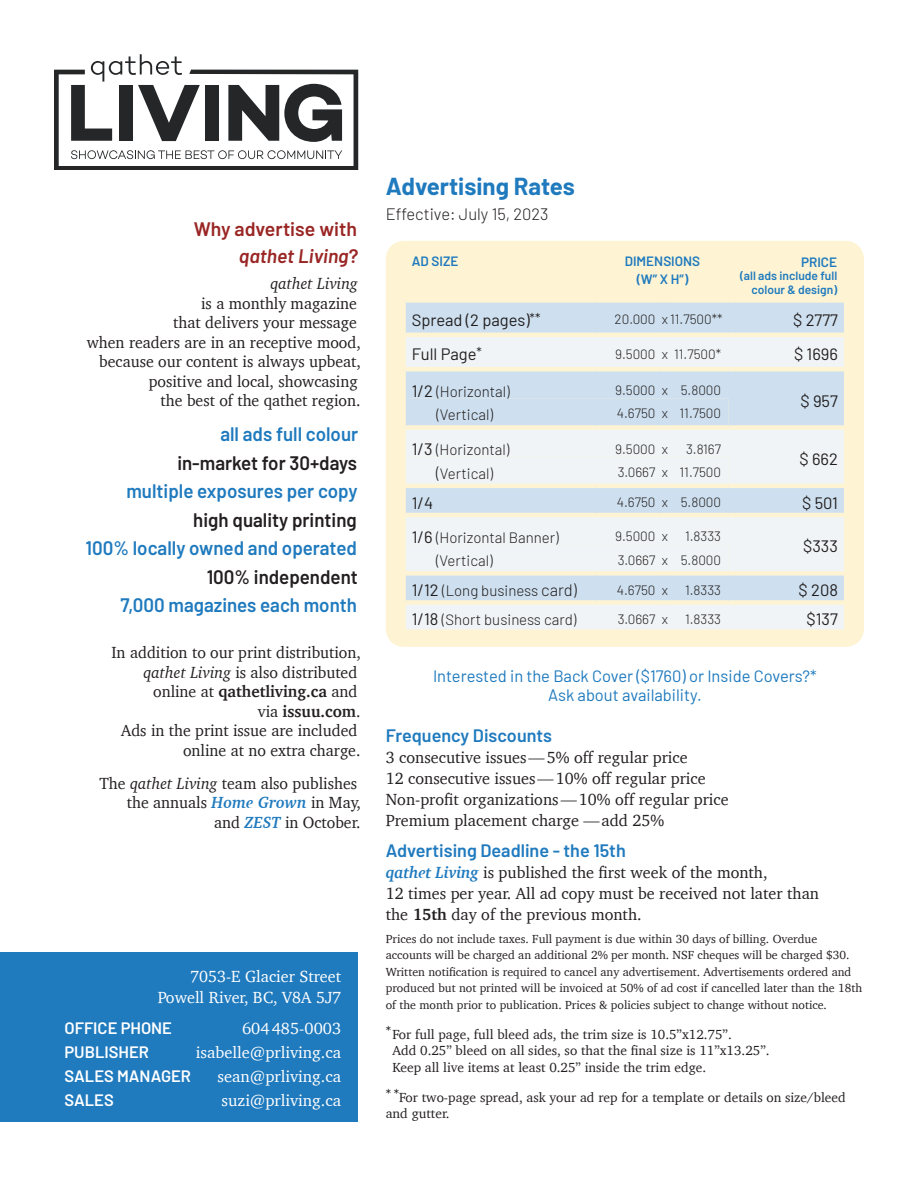
<style>
.page{position:relative;width:918px;height:1188px;background:#fff}
.page>*{position:absolute;margin:0;border:0;box-sizing:border-box;transform-origin:0 0}
.t1{font:700 24px "Barlow";color:#1f7abe}
.t2{font:600 19.5px "Barlow";color:#1f7abe;scale:.96 1}
.t3{font:600 19.5px "Barlow";color:#231f20;scale:.96 1}
.t4{font:600 19.5px/27px "Barlow";color:#992624;text-align:right}
.t5{font:600 18px "Barlow";color:#1f7abe}
.t6{font:16.5px/19.5px "Charter";color:#231f20;text-align:right;scale:.96 1}
.t7{font:16.5px/21px "Charter";color:#231f20}
.t8{font:16.5px/21px "Charter";color:#fff;text-align:right}
.t9{font:16.5px/19.5px "Barlow";color:#1f7abe;text-align:center}
.t10{font:16.5px "Barlow";color:#231f20}
.t11{font:600 16.5px "Barlow";color:#fff}
.t12{font:300 16.5px "Barlow";color:#231f20}
.t13{font:italic 16.5px "Charter";color:#231f20;scale:.96 1}
.t14{font:300 15px "Barlow";color:#231f20}
.t15{font:13.5px/16.5px "Charter";color:#231f20}
.t16{font:300 13.5px "Barlow";color:#231f20}
.t17{font:600 13.5px/18px "Barlow";color:#1f7abe;text-align:center}
.t18{font:12px/16.5px "Charter";color:#231f20}
.t19{font:600 12px/13.5px "Barlow";color:#1f7abe;text-align:right}
.s1{font-style:italic}
.s2{font-weight:700}
.s3{font-weight:700;font-style:italic;color:#1f7abe}
.s4{font-weight:400;font-size:16.5px}
.s5{font-size:16.5px}
</style>
<div class="page">
<div style="left:386px;top:241px;width:478px;height:406px;background:#fef4d4;border-radius:18px"></div>
<div style="left:0;top:953px;width:358px;height:169px;background:#1f7abe"></div>
<div style="left:406px;top:303px;width:438px;height:30px;background:#cee0ef"></div>
<svg style="left:406px;top:337px;width:438px;height:61px;background:#e0eaf2"></svg>
<div style="left:406px;top:398px;width:438px;height:27px;background:#cee0ef"></div>
<svg style="left:406px;top:430px;width:438px;height:199px;background:#e6eef3"></svg>
<hr style="left:406px;top:513px;width:190px;height:4px;background:#fef4d4">
<hr style="left:596px;top:513px;width:64px;height:4px;background:#fef4d4">
<hr style="left:660px;top:513px;width:10px;height:4px;background:#fef4d4">
<hr style="left:670px;top:513px;width:59px;height:4px;background:#fef4d4">
<hr style="left:729px;top:513px;width:115px;height:4px;background:#fef4d4">
<div style="left:406px;top:571px;width:190px;height:5px;background:#fef4d4"></div>
<div style="left:596px;top:571px;width:64px;height:5px;background:#fef4d4"></div>
<div style="left:660px;top:571px;width:10px;height:5px;background:#fef4d4"></div>
<div style="left:670px;top:571px;width:59px;height:5px;background:#fef4d4"></div>
<div style="left:729px;top:571px;width:115px;height:5px;background:#fef4d4"></div>
<div style="left:406px;top:600px;width:190px;height:5px;background:#fef4d4"></div>
<div style="left:596px;top:600px;width:64px;height:5px;background:#fef4d4"></div>
<div style="left:660px;top:600px;width:10px;height:5px;background:#fef4d4"></div>
<div style="left:670px;top:600px;width:59px;height:5px;background:#fef4d4"></div>
<div style="left:729px;top:600px;width:115px;height:5px;background:#fef4d4"></div>
<hr style="left:406px;top:484px;width:190px;height:4px;background:#fef4d4">
<hr style="left:596px;top:484px;width:64px;height:4px;background:#fef4d4">
<hr style="left:660px;top:484px;width:10px;height:4px;background:#fef4d4">
<hr style="left:670px;top:484px;width:59px;height:4px;background:#fef4d4">
<hr style="left:729px;top:484px;width:115px;height:4px;background:#fef4d4">
<hr style="left:406px;top:367px;width:190px;height:4px;background:#fef4d4">
<hr style="left:596px;top:367px;width:64px;height:4px;background:#fef4d4">
<hr style="left:660px;top:367px;width:10px;height:4px;background:#fef4d4">
<hr style="left:670px;top:367px;width:59px;height:4px;background:#fef4d4">
<hr style="left:729px;top:367px;width:115px;height:4px;background:#fef4d4">
<svg style="left:54px;top:54px;width:304px;height:115px"></svg>
<p class="t4" style="left:194px;top:214px;width:166px">Why advertise with <span class="s1">qathet Living</span>?</p>
<p class="t13" style="left:270px;top:270px;width:93px">qathet Living</p>
<p class="t6" style="left:87px;top:293px;width:287px">is a monthly magazine<br>that delivers your message<br>when readers are in an receptive mood, because our content is always upbeat, positive and local, showcasing<br>the best of the qathet region.</p>
<p class="t2" style="left:220px;top:420px;width:145px">all ads full colour</p>
<p class="t3" style="left:177px;top:449px;width:189px">in-market for 30+days</p>
<p class="t2" style="left:126px;top:477px;width:242px">multiple exposures per copy</p>
<p class="t3" style="left:193px;top:506px;width:172px">high quality printing</p>
<p class="t2" style="left:86px;top:534px;width:284px">100% locally owned and operated</p>
<p class="t3" style="left:207px;top:563px;width:159px">100% independent</p>
<p class="t2" style="left:120px;top:591px;width:248px">7,000 magazines each month</p>
<p class="t6" style="left:111px;top:643px;width:261px">In addition to our print distribution, <span class="s1">qathet Living</span> is also distributed online at <span class="s2">qathetliving.ca</span> and<br>via <span class="s2">issuu.com</span>.<br>Ads in the print issue are included online at no extra charge.</p>
<p class="t6" style="left:100px;top:773px;width:274px">The <span class="s1">qathet Living</span> team also publishes the annuals <span class="s3">Home Grown</span> in May, and <span class="s3">ZEST</span> in October.</p>
<p class="t8" style="left:158px;top:966px;width:185px">7053-E Glacier Street<br>Powell River, BC, V8A 5J7</p>
<p class="t11" style="left:64px;top:1016px;width:109px">OFFICE PHONE</p>
<p class="t8" style="left:242px;top:1018px;width:101px">604485-0003</p>
<p class="t11" style="left:64px;top:1040px;width:86px">PUBLISHER</p>
<p class="t8" style="left:196px;top:1042px;width:147px">isabelle@prliving.ca</p>
<p class="t11" style="left:64px;top:1064px;width:128px">SALES MANAGER</p>
<p class="t8" style="left:218px;top:1066px;width:125px">sean@prliving.ca</p>
<p class="t11" style="left:64px;top:1088px;width:51px">SALES</p>
<p class="t8" style="left:222px;top:1090px;width:121px">suzi@prliving.ca</p>
<h1 class="t1" style="left:386px;top:168px;width:191px">Advertising Rates</h1>
<p class="t12" style="left:386px;top:202px;width:164px">Effective: July 15, 2023</p>
<p class="t17" style="left:412px;top:251px;width:48px">AD SIZE</p>
<p class="t17" style="left:625px;top:251px;width:77px">DIMENSIONS (W” X H”)</p>
<p class="t17" style="left:801px;top:252px;width:38px">PRICE</p>
<p class="t19" style="left:740px;top:268px;width:99px">(all ads include full colour &amp; design)</p>
<p class="t10" style="left:412px;top:308px;width:130px">Spread (2 pages)<sup>**</sup></p>
<p class="t16" style="left:615px;top:310px;width:109px">20.000 x 11.7500**</p>
<p class="t10" style="left:793px;top:308px;width:46px">$ 2777</p>
<p class="t10" style="left:412px;top:342px;width:71px">Full Page<sup>*</sup></p>
<p class="t16" style="left:615px;top:344px;width:108px">9.5000 x 11.7500*</p>
<p class="t10" style="left:794px;top:342px;width:45px">$ 1696</p>
<p class="t14" style="left:412px;top:381px;width:100px"><span class="s4">1/2</span> (Horizontal)</p>
<p class="t16" style="left:615px;top:381px;width:108px">9.5000 x 5.8000</p>
<p class="t10" style="left:801px;top:389px;width:39px">$ 957</p>
<p class="t14" style="left:436px;top:403px;width:58px">(Vertical)</p>
<p class="t16" style="left:617px;top:404px;width:106px">4.6750 x 11.7500</p>
<p class="t14" style="left:412px;top:439px;width:99px"><span class="s4">1/3</span> (Horizontal)</p>
<p class="t16" style="left:615px;top:439px;width:55px">9.5000 x</p>
<p class="t16" style="left:686px;top:439px;width:37px">3.8167</p>
<p class="t10" style="left:800px;top:447px;width:40px">$ 662</p>
<p class="t14" style="left:436px;top:463px;width:59px"><span class="s5">(</span>Vertical)</p>
<p class="t16" style="left:618px;top:463px;width:105px">3.0667 x 11.7500</p>
<p class="t10" style="left:412px;top:491px;width:23px">1/4</p>
<p class="t16" style="left:617px;top:493px;width:106px">4.6750 x 5.8000</p>
<p class="t10" style="left:802px;top:491px;width:37px">$ 501</p>
<p class="t14" style="left:412px;top:527px;width:148px"><span class="s4">1/6</span> (Horizontal Banner)</p>
<p class="t16" style="left:615px;top:527px;width:55px">9.5000 x</p>
<p class="t16" style="left:685px;top:527px;width:38px">1.8333</p>
<p class="t10" style="left:803px;top:535px;width:36px">$333</p>
<p class="t14" style="left:436px;top:550px;width:58px">(Vertical)</p>
<p class="t16" style="left:618px;top:550px;width:105px">3.0667 x 5.8000</p>
<p class="t14" style="left:412px;top:580px;width:166px"><span class="s4">1/12</span> (Long business <span class="s5">card)</span></p>
<p class="t16" style="left:617px;top:580px;width:53px">4.6750 x</p>
<p class="t16" style="left:685px;top:580px;width:38px">1.8333</p>
<p class="t10" style="left:799px;top:578px;width:41px">$ 208</p>
<p class="t14" style="left:412px;top:609px;width:166px"><span class="s4">1/18</span> (Short business card)</p>
<p class="t16" style="left:618px;top:609px;width:52px">3.0667 x</p>
<p class="t16" style="left:685px;top:609px;width:38px">1.8333</p>
<p class="t10" style="left:807px;top:607px;width:33px">$137</p>
<p class="t9" style="left:433px;top:665px;width:385px">Interested in the Back Cover ($1760) or Inside Covers?*<br>Ask about availability.</p>
<p class="t5" style="left:386px;top:722px;width:168px">Frequency Discounts</p>
<p class="t7" style="left:386px;top:747px;width:344px">3 consecutive issues—5% off regular price<br>12 consecutive issues—10% off regular price Non-profit organizations—10% off regular price Premium placement charge —add 25%</p>
<p class="t5" style="left:386px;top:837px;width:242px">Advertising Deadline - the 15th</p>
<p class="t7" style="left:386px;top:861px;width:435px"><span class="s3">qathet Living</span> is published the first week of the month,<br>12 times per year. All ad copy must be received not later than the <span class="s2">15th</span> day of the previous month.</p>
<p class="t18" style="left:386px;top:930px;width:478px">Prices do not include taxes. Full payment is due within 30 days of billing. Overdue accounts will be charged an additional 2% per month. NSF cheques will be charged $30.<br>Written notification is required to cancel any advertisement. Advertisements ordered and produced but not printed will be invoiced at 50% of ad cost if cancelled later than the 18th of the month prior to publication. Prices &amp; policies subject to change without notice.</p>
<p class="t15" style="left:393px;top:1026px;width:379px;text-indent:-7px"><sup>*</sup>For full page, full bleed ads, the trim size is 10.5”x12.75”.<br>Add 0.25” bleed on all sides, so that the final size is 11”x13.25”.<br>Keep all live items at least 0.25” inside the trim edge.</p>
<p class="t15" style="left:386px;top:1089px;width:461px"><sup>*</sup> <sup>*</sup>For two-page spread, ask your ad rep for a template or details on size/bleed and gutter.</p>
</div>
